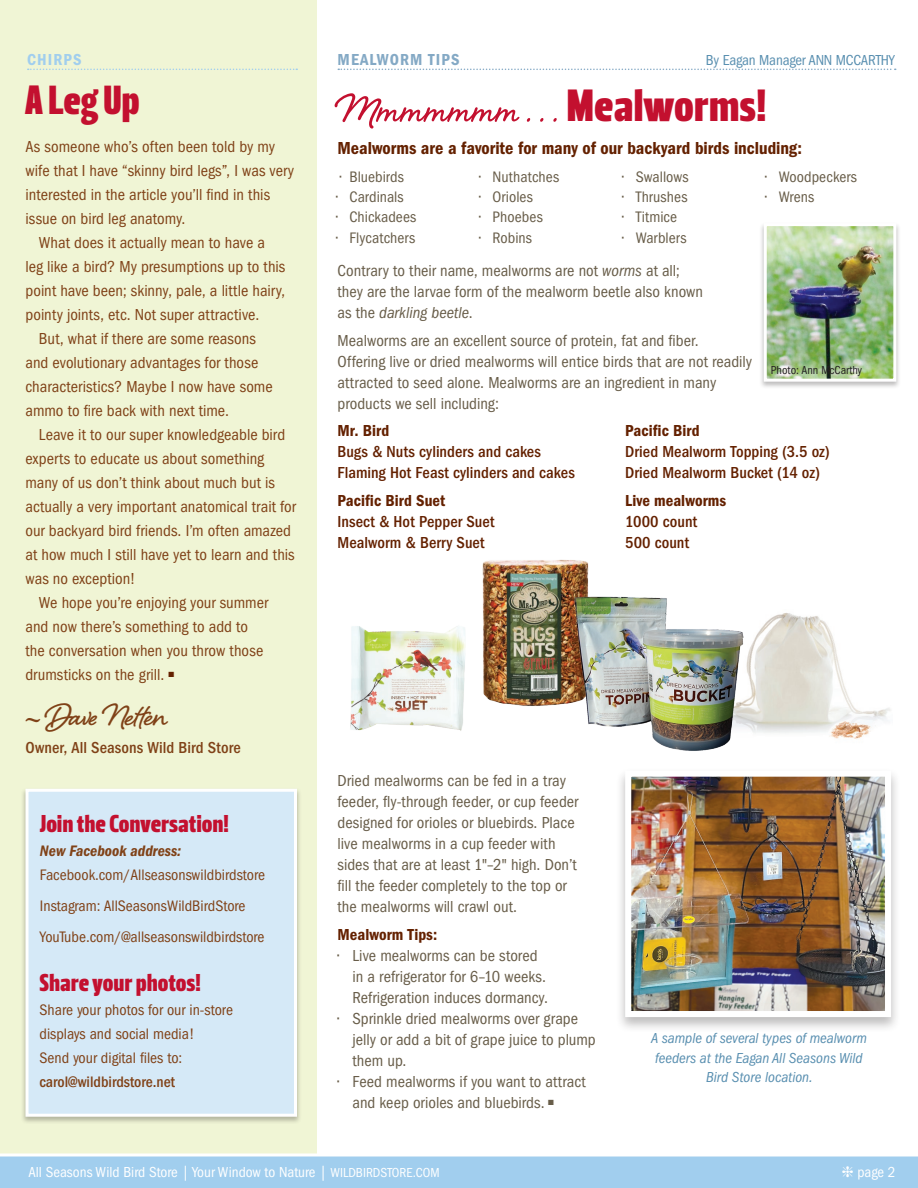
<style>
.page{position:relative;width:918px;height:1188px;background:#fff}
.page>*{position:absolute;margin:0;border:0;box-sizing:border-box;transform-origin:0 0}
.t1{font:700 51px "Shelby";letter-spacing:.005em;color:#c3102f}
.t2{font:40.5px "Leitura Headline Sans";color:#c3102f}
.t3{font:700 39.75px "Shelby";color:#804218}
.t4{font:24.3px "Leitura Headline Sans";color:#c3102f}
.t5{font:18px "ITC Franklin Gothic Std Dm Cd";color:#642100}
.t6{font:condensed 16.5px/21px "ITC Franklin Gothic Std";color:#685d49}
.t7{font:condensed 16.5px/24px "ITC Franklin Gothic Std";color:#804218}
.t8{font:500 condensed 16.5px/21px "ITC Franklin Gothic Std";letter-spacing:.005em;color:#642100}
.t9{font:500 condensed 16.5px "ITC Franklin Gothic Std";letter-spacing:.005em;color:#804218}
.t10{font:16.5px "ITC Franklin Gothic Std Dm Cd";letter-spacing:.005em;color:#642100}
.t11{font:16.5px "ITC Franklin Gothic Std Dm Cd";letter-spacing:.07em;color:#84a9c5}
.t12{font:16.5px "ITC Franklin Gothic Std Dm Cd";letter-spacing:.07em;color:#a1ceee}
.t13{font:condensed 15.75px/24px "ITC Franklin Gothic Std";color:#804218}
.t14{font:condensed 15.75px "ITC Franklin Gothic Std";letter-spacing:.005em;color:#685d49}
.t15{font:italic condensed 15px/19.5px "ITC Franklin Gothic Std";color:#598fb0;text-align:center}
.t16{font:condensed 15px "ITC Franklin Gothic Std";color:#fff}
.t17{font:condensed 15px "ITC Franklin Gothic Std";letter-spacing:-.01em;color:#598fb0}
.t18{font:condensed 12px "ITC Franklin Gothic Std";color:#231f20}
.t19{font:7.5px "Zapf Dingbats ITC";color:#685d49}
.s1{font-family:"ITC Franklin Gothic Std Dm Cd It";font-stretch:normal}
.s2{font-weight:500}
.s3{font-family:"Leitura Headline Sans";font-weight:400;font-size:45px}
.s4{font-style:italic}
.s5{font-family:"ITC Franklin Gothic Std Dm Cd";font-weight:400;font-stretch:normal}
.s6{font-size:13.5px}
</style>
<div class="page">
<div style="left:0;top:0;width:316px;height:1188px;background:#f0f5d5"></div>
<div style="left:0;top:1155px;width:918px;height:33px;background:#a1ceee"></div>
<hr style="left:0;top:1154px;width:918px;height:2px;background:#fff">
<svg style="left:28px;top:69px;width:269px;height:1px"></svg>
<svg style="left:338px;top:69px;width:558px;height:1px"></svg>
<div style="left:21px;top:787px;width:280px;height:337px;background:#231f20;opacity:.3"></div>
<div style="left:26px;top:789px;width:271px;height:328px;background:#d5e9f7;border:3px solid #fff"></div>
<div style="left:760px;top:222px;width:141px;height:168px;background:#231f20;opacity:.3"></div>
<img style="left:768px;top:227px;width:124px;height:151px">
<div style="left:764px;top:223px;width:132px;height:159px;border:3px solid #fff"></div>
<div style="left:615px;top:767px;width:286px;height:267px;background:#231f20;opacity:.3"></div>
<img style="left:632px;top:778px;width:252px;height:232px">
<div style="left:625px;top:771px;width:266px;height:246px;border:6px solid #fff"></div>
<img style="left:755px;top:613px;width:136px;height:126px">
<img style="left:482px;top:560px;width:107px;height:146px">
<img style="left:533px;top:580px;width:222px;height:171px">
<img style="left:350px;top:626px;width:116px;height:105px">
<p class="t12" style="left:27px;top:50px;width:56px">CHIRPS</p>
<p class="t11" style="left:338px;top:50px;width:124px">MEALWORM TIPS</p>
<p class="t17" style="left:706px;top:52px;width:191px">By Eagan Manager ANN MCCARTHY</p>
<p class="t2" style="left:26px;top:76px;width:116px">A Leg Up</p>
<p class="t7" style="left:26px;top:134px;width:270px">As someone who’s often been told by my wife that I have “skinny bird legs”, I was very interested in the article you’ll find in this issue on bird leg anatomy.</p>
<p class="t7" style="left:39px;top:230px;width:228px">What does it actually mean to have a</p>
<p class="t7" style="left:26px;top:254px;width:261px">leg like a bird? My presumptions up to this</p>
<p class="t7" style="left:26px;top:278px;width:261px">point have been; skinny, pale, a little hairy,</p>
<p class="t7" style="left:26px;top:302px;width:235px">pointy joints, etc. Not super attractive.</p>
<p class="t7" style="left:39px;top:326px;width:218px">But, what if there are some reasons</p>
<p class="t7" style="left:26px;top:350px;width:234px">and evolutionary advantages for those</p>
<p class="t7" style="left:26px;top:374px;width:249px">characteristics? Maybe I now have some</p>
<p class="t7" style="left:26px;top:398px;width:205px">ammo to fire back with next time.</p>
<p class="t7" style="left:39px;top:422px;width:248px">Leave it to our super knowledgeable bird</p>
<p class="t7" style="left:26px;top:446px;width:240px">experts to educate us about something</p>
<p class="t7" style="left:26px;top:470px;width:251px">many of us don’t think about much but is</p>
<p class="t7" style="left:26px;top:494px;width:272px">actually a very important anatomical trait for</p>
<p class="t7" style="left:26px;top:518px;width:267px">our backyard bird friends. I’m often amazed</p>
<p class="t7" style="left:26px;top:542px;width:271px">at how much I still have yet to learn and this</p>
<p class="t7" style="left:26px;top:566px;width:112px">was no exception!</p>
<p class="t7" style="left:39px;top:590px;width:231px">We hope you’re enjoying your summer</p>
<p class="t7" style="left:26px;top:614px;width:224px">and now there’s something to add to</p>
<p class="t7" style="left:26px;top:638px;width:239px">the conversation when you throw those</p>
<p class="t7" style="left:26px;top:662px;width:150px">drumsticks on the grill. <sup>■</sup></p>
<p class="t3" style="left:26px;top:688px;width:144px">~ Dave Netten</p>
<p class="t9" style="left:26px;top:738px;width:217px">Owner, All Seasons Wild Bird Store</p>
<p class="t4" style="left:40px;top:809px;width:190px">Join the Conversation!</p>
<p class="t13" style="left:40px;top:839px;width:227px"><span class="s1">New Facebook address:<br></span>Facebook.com/Allseasonswildbirdstore</p>
<p class="t13" style="left:40px;top:894px;width:207px">Instagram: AllSeasonsWildBirdStore</p>
<p class="t13" style="left:40px;top:925px;width:226px">YouTube.com/@allseasonswildbirdstore</p>
<p class="t4" style="left:40px;top:968px;width:163px">Share your photos!</p>
<p class="t13" style="left:40px;top:998px;width:195px">Share your photos for our in-store displays and social media!<br>Send your digital files to: <span class="s2">carol@wildbirdstore.net</span></p>
<p class="t1" style="left:338px;top:74px;width:430px">Mmmmmmm . . . <span class="s3">Mealworms!</span></p>
<p class="t5" style="left:338px;top:138px;width:466px">Mealworms are a favorite for many of our backyard birds including:</p>
<p class="t14" style="left:340px;top:168px;width:66px">• Bluebirds</p>
<p class="t14" style="left:336px;top:188px;width:69px">• Cardinals</p>
<p class="t14" style="left:336px;top:208px;width:82px">• Chickadees</p>
<p class="t14" style="left:336px;top:229px;width:81px">• Flycatchers</p>
<p class="t14" style="left:622px;top:168px;width:68px">• Swallows</p>
<p class="t14" style="left:622px;top:188px;width:67px">• Thrushes</p>
<p class="t14" style="left:622px;top:208px;width:57px">• Titmice</p>
<p class="t14" style="left:622px;top:229px;width:66px">• Warblers</p>
<p class="t14" style="left:479px;top:168px;width:82px">• Nuthatches</p>
<p class="t14" style="left:479px;top:188px;width:55px">• Orioles</p>
<p class="t14" style="left:479px;top:208px;width:65px">• Phoebes</p>
<p class="t14" style="left:479px;top:229px;width:54px">• Robins</p>
<p class="t14" style="left:765px;top:168px;width:93px">• Woodpeckers</p>
<p class="t14" style="left:765px;top:188px;width:51px">• Wrens</p>
<p class="t6" style="left:338px;top:260px;width:367px">Contrary to their name, mealworms are not <span class="s4">worms</span> at all; they are the larvae form of the mealworm beetle also known as the <span class="s4">darkling beetle</span>.</p>
<p class="t6" style="left:338px;top:330px;width:416px">Mealworms are an excellent source of protein, fat and fiber.<br>Offering live or dried mealworms will entice birds that are not readily attracted to seed alone. Mealworms are an ingredient in many products we sell including:</p>
<p class="t8" style="left:338px;top:421px;width:239px"><span class="s5">Mr. Bird<br></span>Bugs &amp; Nuts cylinders and cakes<br>Flaming Hot Feast cylinders and cakes</p>
<p class="t8" style="left:338px;top:490px;width:159px"><span class="s5">Pacific Bird Suet<br></span>Insect &amp; Hot Pepper Suet<br>Mealworm &amp; Berry Suet</p>
<p class="t18" style="left:771px;top:363px;width:93px">Photo: Ann McCarthy</p>
<p class="t8" style="left:625px;top:421px;width:206px"><span class="s5">Pacific Bird<br></span>Dried Mealworm Topping (3.5 oz)<br>Dried Mealworm Bucket (14 oz)</p>
<p class="t8" style="left:625px;top:490px;width:103px"><span class="s5">Live mealworms<br></span>1000 count<br>500 count</p>
<p class="t6" style="left:338px;top:770px;width:242px">Dried mealworms can be fed in a tray feeder, fly-through feeder, or cup feeder designed for orioles or bluebirds. Place live mealworms in a cup feeder with sides that are at least 1"–2" high. Don’t fill the feeder completely to the top or the mealworms will crawl out.</p>
<p class="t10" style="left:338px;top:925px;width:101px">Mealworm Tips:</p>
<p class="t6" style="left:352px;top:945px;width:197px;text-indent:-15px">• Live mealworms can be stored in a refrigerator for 6–10 weeks.<br>Refrigeration induces dormancy.</p>
<p class="t6" style="left:352px;top:1008px;width:245px;text-indent:-15px">• Sprinkle dried mealworms over grape jelly or add a bit of grape juice to plump them up.</p>
<p class="t6" style="left:352px;top:1071px;width:235px;text-indent:-15px">• Feed mealworms if you want to attract and keep orioles and bluebirds.</p>
<p class="t19" style="left:548px;top:1098px;width:7px">■</p>
<p class="t15" style="left:651px;top:1029px;width:217px">A sample of several types of mealworm feeders at the Eagan All Seasons Wild<br>Bird Store location.</p>
<p class="t16" style="left:28px;top:1164px;width:413px">All Seasons Wild Bird Store | Your Window to Nature | <span class="s6">WILDBIRDSTORE.COM</span></p>
<p class="t16" style="left:842px;top:1164px;width:55px">❈ page 2</p>
</div>
